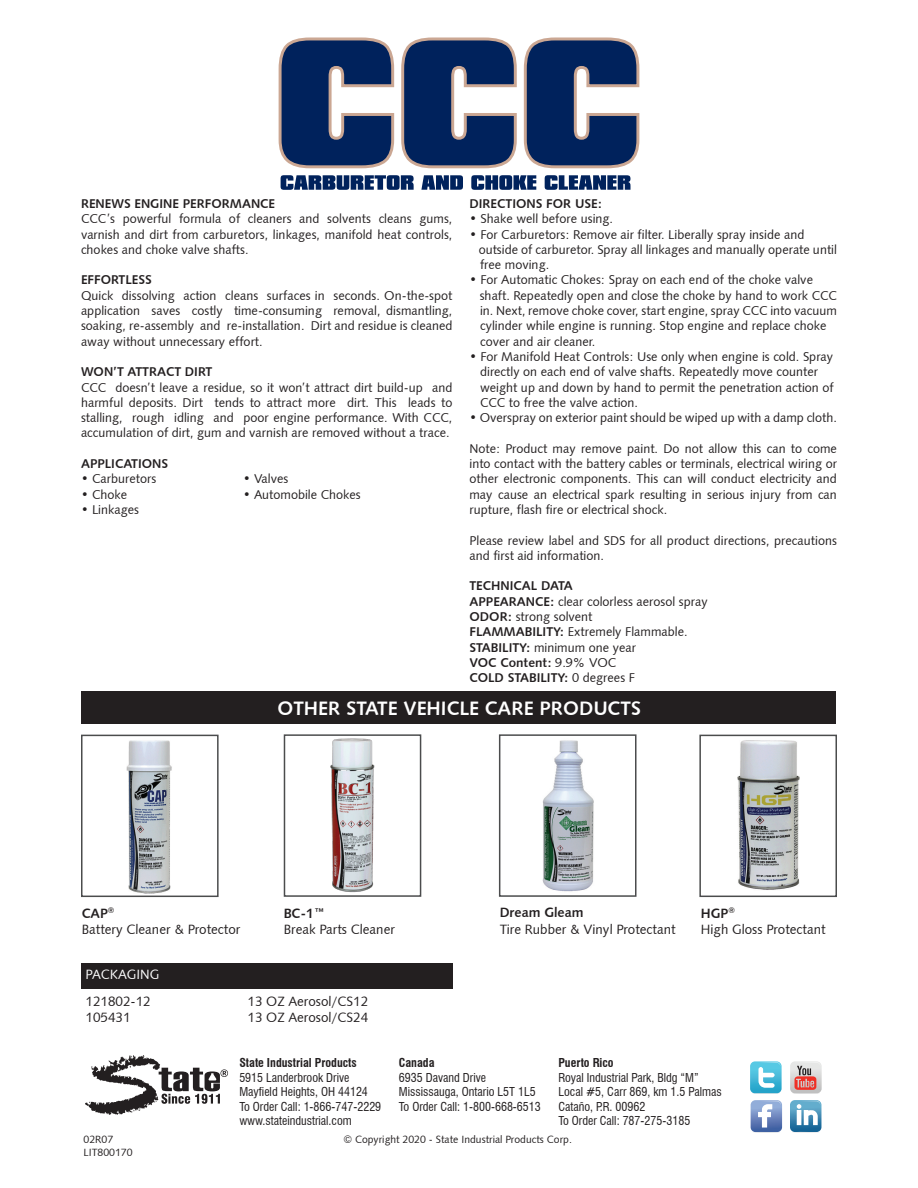
<style>
.page{position:relative;width:918px;height:1188px;background:#fff}
.page>*{position:absolute;margin:0;border:0;box-sizing:border-box;transform-origin:0 0}
.t1{font:19.5px "Humanist 531 BT Bold A";color:#fff}
.t2{font:13.5px "Humanist 531 BT Roman A";color:#231f20}
.t3{font:13.5px "Humanist 531 BT Bold A";color:#231f20}
.t4{font:13.5px "Humanist 531 BT Roman A";color:#fff}
.t5{font:12.75px/15.3px "Humanist 531 BT Roman A";color:#231f20;text-align:justify}
.t6{font:12.75px "Humanist 531 BT Bold A";color:#231f20}
.t7{font:condensed 12px "Swiss 721 BT";color:#231f20}
.t8{font:700 condensed 12px "Swiss 721 BT";color:#231f20}
.t9{font:10.5px "Humanist 531 BT Roman A";color:#231f20}
.s1{font-family:"Humanist 531 BT Bold A"}
.s2{font-family:"Humanist 531 BT Roman A"}
</style>
<div class="page">
<svg style="left:279px;top:38px;width:360px;height:152px"></svg>
<div style="left:81px;top:963px;width:372px;height:26px;background:#231f20"></div>
<div style="left:82px;top:691px;width:754px;height:33px;background:#231f20"></div>
<img style="left:127px;top:740px;width:45px;height:154px">
<div style="left:81px;top:735px;width:138px;height:162px;border:2px solid #4b4c4d"></div>
<img style="left:737px;top:740px;width:63px;height:150px">
<div style="left:699px;top:735px;width:138px;height:162px;border:2px solid #4b4c4d"></div>
<svg style="left:86px;top:1055px;width:142px;height:60px"></svg>
<svg style="left:750px;top:1100px;width:32px;height:33px"></svg>
<svg style="left:790px;top:1100px;width:32px;height:33px"></svg>
<svg style="left:750px;top:1061px;width:32px;height:33px"></svg>
<svg style="left:790px;top:1061px;width:32px;height:33px"></svg>
<img style="left:330px;top:738px;width:45px;height:155px">
<div style="left:284px;top:734px;width:137px;height:163px;border:2px solid #4b4c4d"></div>
<img style="left:542px;top:740px;width:52px;height:152px">
<div style="left:499px;top:734px;width:138px;height:163px;border:2px solid #4b4c4d"></div>
<p class="t6" style="left:81px;top:196px;width:196px">RENEWS ENGINE PERFORMANCE</p>
<p class="t5" style="left:81px;top:211px;width:373px">CCC’s powerful formula of cleaners and solvents cleans gums, varnish and dirt from carburetors, linkages, manifold heat controls, chokes and choke valve shafts.</p>
<p class="t6" style="left:81px;top:272px;width:72px">EFFORTLESS</p>
<p class="t5" style="left:81px;top:287px;width:373px">Quick dissolving action cleans surfaces in seconds. On-the-spot application saves costly time-consuming removal, dismantling, soaking, re-assembly and re-installation. Dirt and residue is cleaned away without unnecessary effort.</p>
<p class="t6" style="left:81px;top:364px;width:133px">WON’T ATTRACT DIRT</p>
<p class="t5" style="left:81px;top:379px;width:373px">CCC doesn’t leave a residue, so it won’t attract dirt build-up and harmful deposits. Dirt tends to attract more dirt. This leads to stalling, rough idling and poor engine performance. With CCC, accumulation of dirt, gum and varnish are removed without a trace.</p>
<p class="t6" style="left:81px;top:456px;width:89px">APPLICATIONS</p>
<p class="t5" style="left:81px;top:471px;width:77px">• Carburetors</p>
<p class="t5" style="left:243px;top:471px;width:47px">• Valves</p>
<p class="t5" style="left:81px;top:486px;width:48px">• Choke</p>
<p class="t5" style="left:243px;top:486px;width:119px">• Automobile Chokes</p>
<p class="t5" style="left:81px;top:502px;width:60px">• Linkages</p>
<p class="t6" style="left:469px;top:196px;width:134px">DIRECTIONS FOR USE:</p>
<p class="t5" style="left:469px;top:211px;width:145px">• Shake well before using.</p>
<p class="t5" style="left:469px;top:226px;width:336px">• For Carburetors: Remove air filter. Liberally spray inside and</p>
<p class="t5" style="left:479px;top:242px;width:360px">outside of carburetor. Spray all linkages and manually operate until</p>
<p class="t5" style="left:480px;top:257px;width:71px">free moving.</p>
<p class="t5" style="left:469px;top:272px;width:345px">• For Automatic Chokes: Spray on each end of the choke valve</p>
<p class="t5" style="left:480px;top:287px;width:359px">shaft. Repeatedly open and close the choke by hand to work CCC</p>
<p class="t5" style="left:480px;top:303px;width:358px">in. Next, remove choke cover, start engine, spray CCC into vacuum</p>
<p class="t5" style="left:480px;top:318px;width:348px">cylinder while engine is running. Stop engine and replace choke</p>
<p class="t5" style="left:480px;top:333px;width:117px">cover and air cleaner.</p>
<p class="t5" style="left:469px;top:349px;width:365px">• For Manifold Heat Controls: Use only when engine is cold. Spray</p>
<p class="t5" style="left:480px;top:364px;width:339px">directly on each end of valve shafts. Repeatedly move counter</p>
<p class="t5" style="left:480px;top:379px;width:355px">weight up and down by hand to permit the penetration action of</p>
<p class="t5" style="left:480px;top:395px;width:160px">CCC to free the valve action.</p>
<p class="t5" style="left:469px;top:410px;width:369px">• Overspray on exterior paint should be wiped up with a damp cloth.</p>
<p class="t5" style="left:469px;top:440px;width:369px">Note: Product may remove paint. Do not allow this can to come into contact with the battery cables or terminals, electrical wiring or other electronic components. This can will conduct electricity and may cause an electrical spark resulting in serious injury from can rupture, flash fire or electrical shock.</p>
<p class="t5" style="left:469px;top:532px;width:369px">Please review label and SDS for all product directions, precautions and first aid information.</p>
<p class="t6" style="left:469px;top:578px;width:105px">TECHNICAL DATA</p>
<p class="t5" style="left:469px;top:593px;width:240px"><span class="s1">APPEARANCE:</span> clear colorless aerosol spray</p>
<p class="t5" style="left:469px;top:609px;width:125px"><span class="s1">ODOR:</span> strong solvent</p>
<p class="t5" style="left:469px;top:624px;width:220px"><span class="s1">FLAMMABILITY:</span> Extremely Flammable.</p>
<p class="t5" style="left:469px;top:639px;width:168px"><span class="s1">STABILITY:</span> minimum one year</p>
<p class="t6" style="left:469px;top:655px;width:148px">VOC Content: <span class="s2">9.9% VOC</span></p>
<p class="t6" style="left:469px;top:670px;width:167px">COLD STABILITY: <span class="s2">0 degrees F</span></p>
<p class="t1" style="left:278px;top:696px;width:365px">OTHER STATE VEHICLE CARE PRODUCTS</p>
<p class="t3" style="left:82px;top:905px;width:34px">CAP<sup>®</sup></p>
<p class="t2" style="left:82px;top:921px;width:160px">Battery Cleaner &amp; Protector</p>
<p class="t3" style="left:284px;top:905px;width:43px">BC-1™</p>
<p class="t2" style="left:284px;top:921px;width:113px">Break Parts Cleaner</p>
<p class="t4" style="left:86px;top:966px;width:75px">PACKAGING</p>
<p class="t2" style="left:86px;top:993px;width:67px">121802-12</p>
<p class="t2" style="left:248px;top:993px;width:122px">13 OZ Aerosol/CS12</p>
<p class="t2" style="left:86px;top:1009px;width:47px">105431</p>
<p class="t2" style="left:248px;top:1009px;width:122px">13 OZ Aerosol/CS24</p>
<p class="t3" style="left:500px;top:904px;width:85px">Dream Gleam</p>
<p class="t2" style="left:500px;top:920px;width:177px">Tire Rubber &amp; Vinyl Protectant</p>
<p class="t3" style="left:701px;top:905px;width:36px">HGP<sup>®</sup></p>
<p class="t2" style="left:701px;top:921px;width:126px">High Gloss Protectant</p>
<p class="t8" style="left:239px;top:1056px;width:119px">State Industrial Products</p>
<p class="t7" style="left:239px;top:1070px;width:112px">5915 Landerbrook Drive</p>
<p class="t7" style="left:239px;top:1085px;width:130px">Mayfield Heights, OH 44124</p>
<p class="t7" style="left:239px;top:1099px;width:143px">To Order Call: 1-866-747-2229</p>
<p class="t7" style="left:239px;top:1113px;width:114px">www.stateindustrial.com</p>
<p class="t8" style="left:399px;top:1056px;width:37px">Canada</p>
<p class="t7" style="left:399px;top:1070px;width:89px">6935 Davand Drive</p>
<p class="t7" style="left:399px;top:1085px;width:138px">Mississauga, Ontario L5T 1L5</p>
<p class="t7" style="left:399px;top:1099px;width:143px">To Order Call: 1-800-668-6513</p>
<p class="t8" style="left:558px;top:1056px;width:57px">Puerto Rico</p>
<p class="t7" style="left:558px;top:1070px;width:142px">Royal Industrial Park, Bldg “M”</p>
<p class="t7" style="left:558px;top:1085px;width:165px">Local #5, Carr 869, km 1.5 Palmas</p>
<p class="t7" style="left:558px;top:1099px;width:89px">Cataño, P.R. 00962</p>
<p class="t7" style="left:558px;top:1113px;width:134px">To Order Call: 787-275-3185</p>
<p class="t9" style="left:84px;top:1133px;width:31px">02R07</p>
<p class="t9" style="left:343px;top:1133px;width:230px">© Copyright 2020 - State Industrial Products Corp.</p>
<p class="t9" style="left:84px;top:1145px;width:50px">LIT800170</p>
</div>
